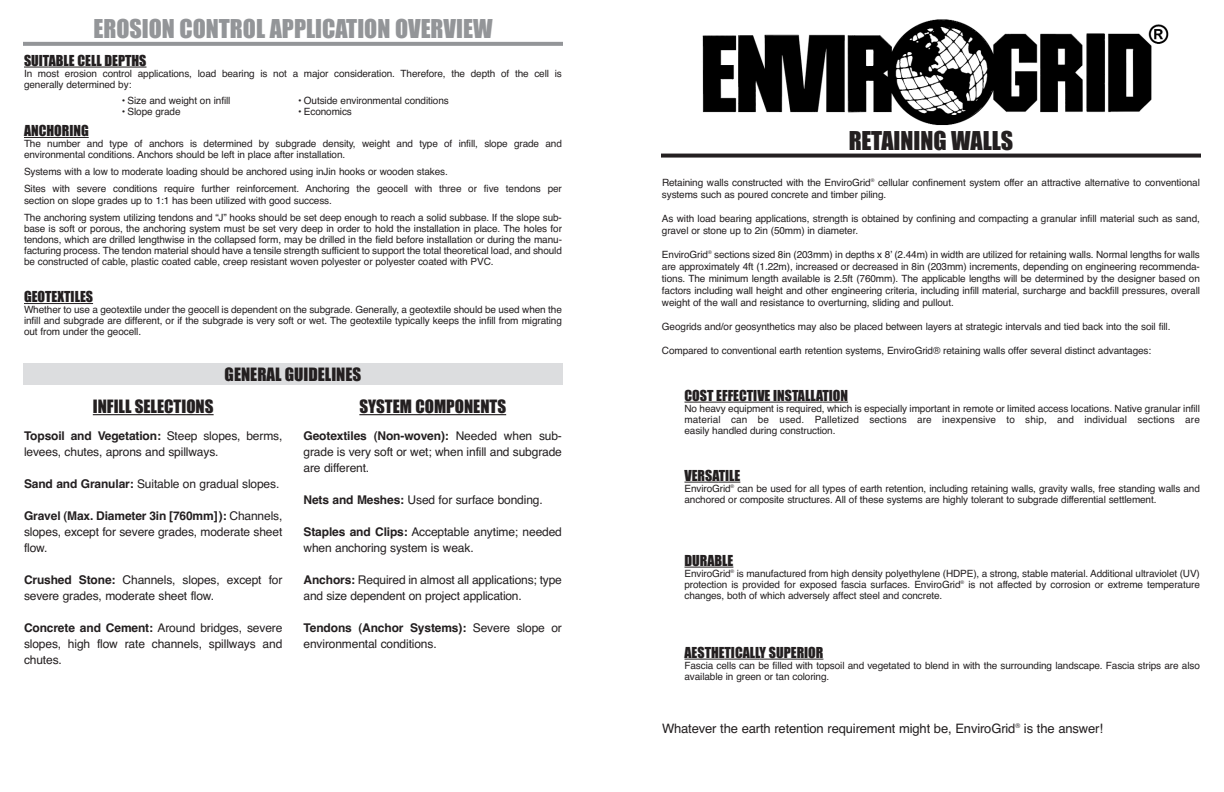
<style>
.page{position:relative;width:1224px;height:792px;background:#fff}
.page>*{position:absolute;margin:0;border:0;box-sizing:border-box;transform-origin:0 0}
.t1{font:24px "Impact";color:#939598}
.t2{font:24px "Impact";color:#231f20}
.t3{font:17px "Impact";color:#231f20}
.t4{font:14px "Impact";color:#231f20}
.t5{font:13px "Helvetica";letter-spacing:-.01em;color:#231f20}
.t6{font:12px/16px "Helvetica";letter-spacing:-.01em;color:#231f20}
.t7{font:10px/11.1px "Helvetica";letter-spacing:-.01em;color:#231f20}
.s1{font-weight:700}
</style>
<div class="page">
<svg style="left:23px;top:42px;width:540px;height:4px;background:#97999c"></svg>
<svg style="left:24px;top:67px;width:25px;height:1px"></svg>
<hr style="left:49px;top:67px;width:98px;height:1px;background:#231f20">
<hr style="left:24px;top:137px;width:65px;height:1px;background:#231f20">
<hr style="left:24px;top:303px;width:69px;height:1px;background:#231f20">
<div style="left:23px;top:363px;width:540px;height:22px;background:#dcdddf"></div>
<hr style="left:93px;top:414px;width:121px;height:1px;background:#231f20">
<hr style="left:359px;top:414px;width:147px;height:1px;background:#231f20">
<img style="left:702px;top:19px;width:467px;height:107px">
<svg style="left:661px;top:154px;width:540px;height:4px;background:#3b3738"></svg>
<hr style="left:684px;top:402px;width:114px;height:1px;background:#231f20">
<svg style="left:798px;top:402px;width:50px;height:1px"></svg>
<hr style="left:684px;top:482px;width:35px;height:1px;background:#231f20">
<svg style="left:719px;top:482px;width:21px;height:1px"></svg>
<hr style="left:684px;top:567px;width:49px;height:1px;background:#231f20">
<hr style="left:684px;top:659px;width:41px;height:1px;background:#231f20">
<hr style="left:725px;top:659px;width:35px;height:1px;background:#231f20">
<hr style="left:760px;top:659px;width:63px;height:1px;background:#231f20">
<h1 class="t1" style="left:93px;top:21px;width:401px">EROSION CONTROL APPLICATION OVERVIEW</h1>
<h3 class="t4" style="left:24px;top:56px;width:124px">SUITABLE CELL DEPTHS</h3>
<p class="t7" style="left:24px;top:69px;width:539px">In most erosion control applications, load bearing is not a major consideration. Therefore, the depth of the cell is generally determined by:</p>
<h3 class="t4" style="left:24px;top:126px;width:66px">ANCHORING</h3>
<p class="t7" style="left:24px;top:139px;width:539px">The number and type of anchors is determined by subgrade density, weight and type of infill, slope grade and environmental conditions. Anchors should be left in place after installation.</p>
<p class="t7" style="left:24px;top:164px;width:539px;line-height:17.1px">Systems with a low to moderate loading should be anchored using inJin hooks or wooden stakes.<br>Sites with severe conditions require further reinforcement. Anchoring the geocell with three or five tendons per</p>
<p class="t7" style="left:24px;top:192px;width:539px;line-height:17.1px">section on slope grades up to 1:1 has been utilized with good success.<br>The anchoring system utilizing tendons and “J” hooks should be set deep enough to reach a solid subbase. If the slope sub-</p>
<p class="t7" style="left:24px;top:224px;width:540px;text-align:justify">base is soft or porous, the anchoring system must be set very deep in order to hold the installation in place. The holes for tendons, which are drilled lengthwise in the collapsed form, may be drilled in the field before installation or during the manu&shy;facturing process. The tendon material should have a tensile strength sufficient to support the total theoretical load, and should be constructed of cable, plastic coated cable, creep resistant woven polyester or polyester coated with PVC.</p>
<h3 class="t4" style="left:24px;top:292px;width:71px">GEOTEXTILES</h3>
<p class="t7" style="left:24px;top:305px;width:539px;text-align:justify">Whether to use a geotextile under the geocell is dependent on the subgrade. Generally, a geotextile should be used when the infill and subgrade are different, or if the subgrade is very soft or wet. The geotextile typically keeps the infill from migrating out from under the geocell.</p>
<p class="t7" style="left:298px;top:96px;width:153px">• Outside environmental conditions</p>
<p class="t7" style="left:298px;top:107px;width:56px">• Economics</p>
<p class="t7" style="left:121px;top:96px;width:111px">• Size and weight on infill</p>
<p class="t7" style="left:121px;top:107px;width:61px">• Slope grade</p>
<h2 class="t3" style="left:225px;top:369px;width:138px">GENERAL GUIDELINES</h2>
<h2 class="t3" style="left:93px;top:401px;width:122px">INFILL SELECTIONS</h2>
<p class="t6" style="left:24px;top:429px;width:260px"><span class="s1">Topsoil and Vegetation:</span> Steep slopes, berms, levees, chutes, aprons and spillways.</p>
<p class="t6" style="left:24px;top:477px;width:257px"><span class="s1">Sand and Granular:</span> Suitable on gradual slopes.</p>
<p class="t6" style="left:24px;top:509px;width:260px;text-align:justify"><span class="s1">Gravel (Max. Diameter 3in [760mm]):</span> Channels, slopes, except for severe grades, moderate sheet flow.</p>
<p class="t6" style="left:24px;top:573px;width:260px"><span class="s1">Crushed Stone:</span> Channels, slopes, except for severe grades, moderate sheet flow.</p>
<p class="t6" style="left:24px;top:621px;width:260px;text-align:justify"><span class="s1">Concrete and Cement:</span> Around bridges, severe slopes, high flow rate channels, spillways and chutes.</p>
<h2 class="t3" style="left:359px;top:401px;width:148px">SYSTEM COMPONENTS</h2>
<p class="t6" style="left:304px;top:429px;width:260px;text-align:justify"><span class="s1">Geotextiles (Non-woven):</span> Needed when sub&shy;grade is very soft or wet; when infill and subgrade are different.</p>
<p class="t6" style="left:304px;top:493px;width:241px"><span class="s1">Nets and Meshes:</span> Used for surface bonding.</p>
<p class="t6" style="left:304px;top:525px;width:260px"><span class="s1">Staples and Clips:</span> Acceptable anytime; needed when anchoring system is weak.</p>
<p class="t6" style="left:304px;top:573px;width:260px"><span class="s1">Anchors:</span> Required in almost all applications; type and size dependent on project application.</p>
<p class="t6" style="left:304px;top:621px;width:260px"><span class="s1">Tendons (Anchor Systems):</span> Severe slope or environmental conditions.</p>
<h1 class="t2" style="left:849px;top:132px;width:166px">RETAINING WALLS</h1>
<p class="t7" style="left:662px;top:177px;width:539px;line-height:12px">Retaining walls constructed with the EnviroGrid<sup>®</sup> cellular confinement system offer an attractive alternative to conventional systems such as poured concrete and timber piling.</p>
<p class="t7" style="left:662px;top:213px;width:539px;line-height:12px">As with load bearing applications, strength is obtained by confining and compacting a granular infill material such as sand, gravel or stone up to 2in (50mm) in diameter.</p>
<p class="t7" style="left:662px;top:249px;width:539px;line-height:12px;text-align:justify">EnviroGrid<sup>®</sup> sections sized 8in (203mm) in depths x 8’ (2.44m) in width are utilized for retaining walls. Normal lengths for walls are approximately 4ft (1.22m), increased or decreased in 8in (203mm) increments, depending on engineering recommenda&shy;tions. The minimum length available is 2.5ft (760mm). The applicable lengths will be determined by the designer based on factors including wall height and other engineering criteria, including infill material, surcharge and backfill pressures, overall weight of the wall and resistance to overturning, sliding and pullout.</p>
<p class="t7" style="left:662px;top:322px;width:510px">Geogrids and/or geosynthetics may also be placed between layers at strategic intervals and tied back into the soil fill.</p>
<p class="t7" style="left:662px;top:346px;width:491px">Compared to conventional earth retention systems, EnviroGrid® retaining walls offer several distinct advantages:</p>
<h3 class="t4" style="left:684px;top:391px;width:165px">COST EFFECTIVE INSTALLATION</h3>
<p class="t7" style="left:684px;top:404px;width:517px;text-align:justify">No heavy equipment is required, which is especially important in remote or limited access locations. Native granular infill material can be used. Palletized sections are inexpensive to ship, and individual sections are easily handled during construction.</p>
<h3 class="t4" style="left:684px;top:471px;width:57px">VERSATILE</h3>
<p class="t7" style="left:684px;top:484px;width:517px">EnviroGrid<sup>®</sup> can be used for all types of earth retention, including retaining walls, gravity walls, free standing walls and anchored or composite structures. All of these systems are highly tolerant to subgrade differential settlement.</p>
<h3 class="t4" style="left:684px;top:556px;width:50px">DURABLE</h3>
<p class="t7" style="left:684px;top:569px;width:517px;text-align:justify">EnviroGrid<sup>®</sup> is manufactured from high density polyethylene (HDPE), a strong, stable material. Additional ultraviolet (UV) protection is provided for exposed fascia surfaces. EnviroGrid<sup>®</sup> is not affected by corrosion or extreme temperature changes, both of which adversely affect steel and concrete.</p>
<h3 class="t4" style="left:684px;top:648px;width:140px">AESTHETICALLY SUPERIOR</h3>
<p class="t7" style="left:684px;top:661px;width:517px">Fascia cells can be filled with topsoil and vegetated to blend in with the surrounding landscape. Fascia strips are also available in green or tan coloring.</p>
<h3 class="t5" style="left:662px;top:723px;width:442px">Whatever the earth retention requirement might be, EnviroGrid<sup>®</sup> is the answer!</h3>
</div>
